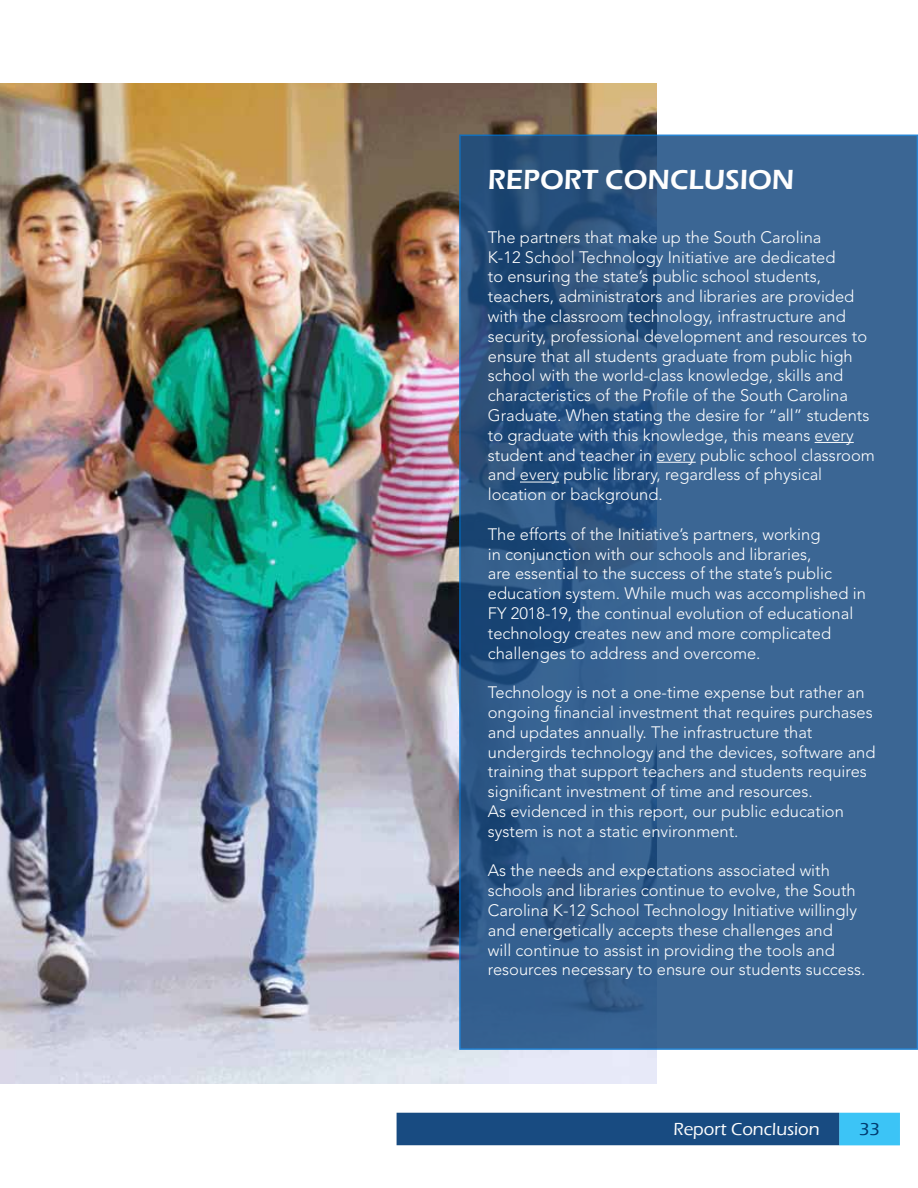
<style>
.page{position:relative;width:918px;height:1188px;background:#fff}
.page>*{position:absolute;margin:0;border:0;box-sizing:border-box;transform-origin:0 0}
.t1{font:600 28.5px "Eras ITC";color:#fefefe}
.t2{font:500 18px "Eras ITC";color:#fefefe}
.t3{font:500 18px "Eras ITC";color:#003b6f}
.t4{font:300 16.5px/19.8px "Avenir LT Std";color:#fefefe}
</style>
<div class="page">
<img style="left:0;top:83px;width:656px;height:1001px">
<svg style="left:459px;top:135px;width:459px;height:915px;background:#345f8d"></svg>
<hr style="left:815px;top:442px;width:39px;height:1px;background:#fefefe">
<hr style="left:657px;top:462px;width:39px;height:1px;background:#fefefe">
<hr style="left:520px;top:482px;width:39px;height:1px;background:#fefefe">
<svg style="left:396px;top:1112px;width:504px;height:34px;background:#266194"></svg>
<h1 class="t1" style="left:488px;top:163px;width:308px">REPORT CONCLUSION</h1>
<p class="t4" style="left:488px;top:227px;width:389px">The partners that make up the South Carolina<br>K-12 School Technology Initiative are dedicated<br>to ensuring the state’s public school students, teachers, administrators and libraries are provided with the classroom technology, infrastructure and security, professional development and resources to ensure that all students graduate from public high school with the world-class knowledge, skills and characteristics of the Profile of the South Carolina Graduate. When stating the desire for “all” students to graduate with this knowledge, this means every student and teacher in every public school classroom and every public library, regardless of physical location or background.</p>
<p class="t4" style="left:488px;top:524px;width:380px">The efforts of the Initiative’s partners, working<br>in conjunction with our schools and libraries,<br>are essential to the success of the state’s public education system. While much was accomplished in FY 2018-19, the continual evolution of educational technology creates new and more complicated challenges to address and overcome.</p>
<p class="t4" style="left:488px;top:683px;width:389px">Technology is not a one-time expense but rather an ongoing financial investment that requires purchases and updates annually. The infrastructure that undergirds technology and the devices, software and training that support teachers and students requires significant investment of time and resources.<br>As evidenced in this report, our public education system is not a static environment.</p>
<p class="t4" style="left:488px;top:861px;width:379px">As the needs and expectations associated with schools and libraries continue to evolve, the South Carolina K-12 School Technology Initiative willingly and energetically accepts these challenges and<br>will continue to assist in providing the tools and resources necessary to ensure our students success.</p>
<p class="t2" style="left:674px;top:1119px;width:148px">Report Conclusion</p>
<p class="t3" style="left:859px;top:1119px;width:22px">33</p>
</div>
